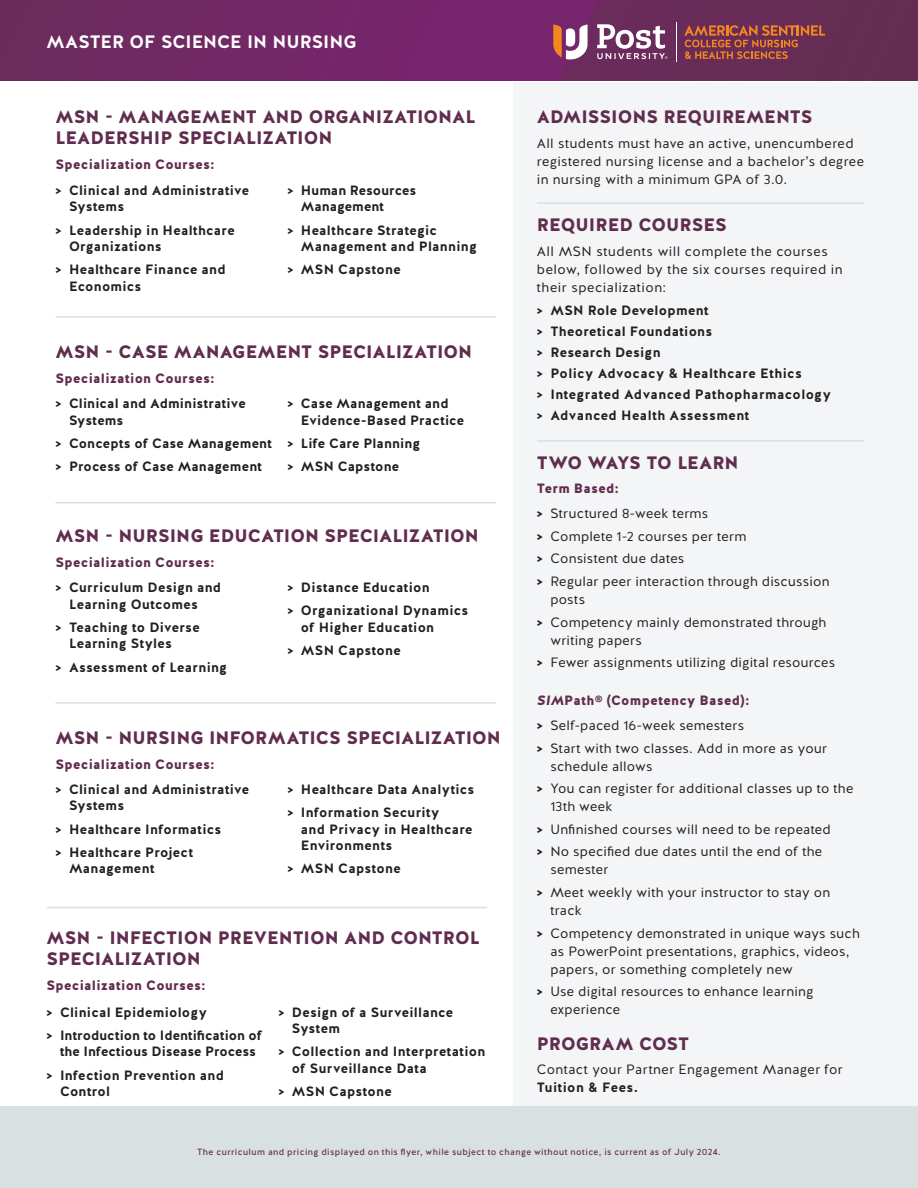
<style>
.page{position:relative;width:918px;height:1188px;background:#fff}
.page>*{position:absolute;margin:0;border:0;box-sizing:border-box;transform-origin:0 0}
.t1{font:900 18px/21px "Halis GR";letter-spacing:-.005em;color:#612d4f}
.t2{font:700 18px "Halis GR";letter-spacing:-.005em;color:#fff}
.t3{font:700 13.5px/16.5px "Halis GR";letter-spacing:.02em;color:#231f20}
.t4{font:13.5px/18px "Halis GR";letter-spacing:.02em;color:#231f20}
.t5{font:900 13.5px "Halis GR";letter-spacing:.02em;color:#612d4f}
.t6{font:13.5px/18px "Halis GR";letter-spacing:.04em;color:#231f20}
.t7{font:700 13.5px/16.5px "Halis GR";color:#231f20;text-align:center}
.t8{font:9px "Halis GR";letter-spacing:.045em;color:#612d4f}
.s1{font-weight:700}
.s2{font-style:italic}
</style>
<div class="page">
<div style="left:513px;top:82px;width:405px;height:1040px;background:#f3f5f6"></div>
<img style="left:0;top:0;width:918px;height:81px">
<svg style="left:553px;top:25px;width:35px;height:34px"></svg>
<svg style="left:597px;top:24px;width:71px;height:35px"></svg>
<svg style="left:684px;top:25px;width:141px;height:34px;background:#904645"></svg>
<hr style="left:676px;top:22px;width:1px;height:39px;background:#fff">
<div style="left:0;top:1106px;width:918px;height:82px;background:#d8e0e2"></div>
<hr style="left:56px;top:316px;width:440px;height:2px;background:#d8e0e2">
<hr style="left:537px;top:202px;width:327px;height:2px;background:#d8e0e2">
<hr style="left:537px;top:440px;width:327px;height:2px;background:#d8e0e2">
<hr style="left:56px;top:502px;width:440px;height:1px;background:#d8e0e2">
<hr style="left:56px;top:702px;width:440px;height:2px;background:#d8e0e2">
<hr style="left:46px;top:907px;width:441px;height:1px;background:#d8e0e2">
<p class="t2" style="left:46px;top:30px;width:311px">MASTER OF SCIENCE IN NURSING</p>
<p class="t1" style="left:56px;top:107px;width:422px">MSN - MANAGEMENT AND ORGANIZATIONAL<br>LEADERSHIP SPECIALIZATION</p>
<p class="t5" style="left:56px;top:156px;width:161px">Specialization Courses:</p>
<p class="t3" style="left:69px;top:182px;width:182px;text-indent:-14px">&gt; Clinical and Administrative<br>Systems</p>
<p class="t3" style="left:69px;top:222px;width:167px;text-indent:-14px">&gt; Leadership in Healthcare<br>Organizations</p>
<p class="t3" style="left:69px;top:262px;width:158px;text-indent:-14px">&gt; Healthcare Finance and<br>Economics</p>
<p class="t7" style="left:301px;top:182px;width:117px;text-align:left;text-indent:-14px">&gt; Human Resources<br>Management</p>
<p class="t3" style="left:301px;top:222px;width:178px;text-indent:-14px">&gt; Healthcare Strategic<br>Management and Planning</p>
<p class="t3" style="left:287px;top:262px;width:115px">&gt; MSN Capstone</p>
<p class="t1" style="left:56px;top:342px;width:418px">MSN - CASE MANAGEMENT SPECIALIZATION</p>
<p class="t5" style="left:56px;top:370px;width:161px">Specialization Courses:</p>
<p class="t3" style="left:69px;top:396px;width:178px;text-indent:-14px">&gt; Clinical and Administrative<br>Systems</p>
<p class="t3" style="left:56px;top:435px;width:218px">&gt; Concepts of Case Management</p>
<p class="t3" style="left:56px;top:459px;width:208px">&gt; Process of Case Management</p>
<p class="t3" style="left:301px;top:396px;width:165px;text-indent:-14px">&gt; Case Management and<br>Evidence-Based Practice</p>
<p class="t3" style="left:287px;top:435px;width:135px">&gt; Life Care Planning</p>
<p class="t3" style="left:287px;top:459px;width:113px">&gt; MSN Capstone</p>
<p class="t1" style="left:56px;top:526px;width:425px">MSN - NURSING EDUCATION SPECIALIZATION</p>
<p class="t5" style="left:56px;top:554px;width:161px">Specialization Courses:</p>
<p class="t3" style="left:69px;top:580px;width:154px;text-indent:-14px">&gt; Curriculum Design and<br>Learning Outcomes</p>
<p class="t3" style="left:69px;top:619px;width:132px;text-indent:-14px">&gt; Teaching to Diverse<br>Learning Styles</p>
<p class="t3" style="left:56px;top:659px;width:173px">&gt; Assessment of Learning</p>
<p class="t3" style="left:287px;top:580px;width:144px">&gt; Distance Education</p>
<p class="t3" style="left:301px;top:603px;width:169px;text-indent:-14px">&gt; Organizational Dynamics of Higher Education</p>
<p class="t3" style="left:287px;top:643px;width:115px">&gt; MSN Capstone</p>
<p class="t1" style="left:56px;top:728px;width:447px">MSN - NURSING INFORMATICS SPECIALIZATION</p>
<p class="t5" style="left:56px;top:755px;width:161px">Specialization Courses:</p>
<p class="t3" style="left:69px;top:781px;width:182px;text-indent:-14px">&gt; Clinical and Administrative<br>Systems</p>
<p class="t3" style="left:56px;top:821px;width:167px">&gt; Healthcare Informatics</p>
<p class="t3" style="left:69px;top:844px;width:126px;text-indent:-14px">&gt; Healthcare Project<br>Management</p>
<p class="t3" style="left:287px;top:781px;width:189px">&gt; Healthcare Data Analytics</p>
<p class="t3" style="left:301px;top:805px;width:173px;text-indent:-14px">&gt; Information Security<br>and Privacy in Healthcare<br>Environments</p>
<p class="t3" style="left:287px;top:861px;width:115px">&gt; MSN Capstone</p>
<p class="t1" style="left:46px;top:928px;width:435px">MSN - INFECTION PREVENTION AND CONTROL<br>SPECIALIZATION</p>
<p class="t5" style="left:46px;top:977px;width:161px">Specialization Courses:</p>
<p class="t3" style="left:46px;top:1004px;width:162px">&gt; Clinical Epidemiology</p>
<p class="t7" style="left:46px;top:1027px;width:217px">&gt; Introduction to Identification of the Infectious Disease Process</p>
<p class="t3" style="left:60px;top:1067px;width:166px;text-indent:-14px">&gt; Infection Prevention and<br>Control</p>
<p class="t3" style="left:292px;top:1004px;width:163px;text-indent:-14px">&gt; Design of a Surveillance<br>System</p>
<p class="t3" style="left:292px;top:1044px;width:195px;text-indent:-14px">&gt; Collection and Interpretation of Surveillance Data</p>
<p class="t3" style="left:278px;top:1083px;width:115px">&gt; MSN Capstone</p>
<p class="t1" style="left:537px;top:107px;width:277px">ADMISSIONS REQUIREMENTS</p>
<p class="t4" style="left:537px;top:135px;width:329px">All students must have an active, unencumbered registered nursing license and a bachelor’s degree in nursing with a minimum GPA of 3.0.</p>
<p class="t1" style="left:537px;top:215px;width:192px">REQUIRED COURSES</p>
<p class="t6" style="left:537px;top:243px;width:307px">All MSN students will complete the courses below, followed by the six courses required in their specialization:</p>
<p class="t3" style="left:537px;top:303px;width:173px">&gt; MSN Role Development</p>
<p class="t3" style="left:537px;top:324px;width:177px">&gt; Theoretical Foundations</p>
<p class="t3" style="left:537px;top:345px;width:125px">&gt; Research Design</p>
<p class="t3" style="left:537px;top:366px;width:267px">&gt; Policy Advocacy &amp; Healthcare Ethics</p>
<p class="t3" style="left:537px;top:387px;width:296px">&gt; Integrated Advanced Pathopharmacology</p>
<p class="t3" style="left:537px;top:408px;width:214px">&gt; Advanced Health Assessment</p>
<p class="t1" style="left:537px;top:452px;width:203px">TWO WAYS TO LEARN</p>
<p class="t5" style="left:537px;top:480px;width:84px">Term Based:</p>
<p class="t4" style="left:537px;top:505px;width:173px"><span class="s1">&gt;</span> Structured 8-week terms</p>
<p class="t4" style="left:537px;top:527px;width:211px"><span class="s1">&gt;</span> Complete 1-2 courses per term</p>
<p class="t4" style="left:537px;top:550px;width:149px"><span class="s1">&gt;</span> Consistent due dates</p>
<p class="t4" style="left:550px;top:573px;width:281px;text-indent:-14px"><span class="s1">&gt;</span> Regular peer interaction through discussion posts</p>
<p class="t4" style="left:550px;top:613px;width:277px;text-indent:-14px"><span class="s1">&gt;</span> Competency mainly demonstrated through writing papers</p>
<p class="t4" style="left:537px;top:654px;width:300px"><span class="s1">&gt;</span> Fewer assignments utilizing digital resources</p>
<p class="t5" style="left:537px;top:692px;width:214px"><span class="s2">SIM</span>Path® (Competency Based):</p>
<p class="t4" style="left:537px;top:717px;width:209px"><span class="s1">&gt;</span> Self-paced 16-week semesters</p>
<p class="t4" style="left:550px;top:739px;width:278px;text-indent:-14px"><span class="s1">&gt;</span> Start with two classes. Add in more as your schedule allows</p>
<p class="t4" style="left:550px;top:780px;width:304px;text-indent:-14px"><span class="s1">&gt;</span> You can register for additional classes up to the<br>13th week</p>
<p class="t4" style="left:537px;top:821px;width:295px"><span class="s1">&gt;</span> Unfinished courses will need to be repeated</p>
<p class="t4" style="left:550px;top:843px;width:273px;text-indent:-14px"><span class="s1">&gt;</span> No specified due dates until the end of the semester</p>
<p class="t4" style="left:550px;top:884px;width:281px;text-indent:-14px"><span class="s1">&gt;</span> Meet weekly with your instructor to stay on track</p>
<p class="t4" style="left:550px;top:924px;width:311px;text-indent:-14px"><span class="s1">&gt;</span> Competency demonstrated in unique ways such as PowerPoint presentations, graphics, videos, papers, or something completely new</p>
<p class="t4" style="left:550px;top:983px;width:265px;text-indent:-14px"><span class="s1">&gt;</span> Use digital resources to enhance learning experience</p>
<p class="t1" style="left:537px;top:1033px;width:154px">PROGRAM COST</p>
<p class="t4" style="left:537px;top:1061px;width:307px">Contact your Partner Engagement Manager for<br><span class="s1">Tuition &amp; Fees.</span></p>
<p class="t8" style="left:197px;top:1147px;width:525px">The curriculum and pricing displayed on this flyer, while subject to change without notice, is current as of July 2024.</p>
</div>
